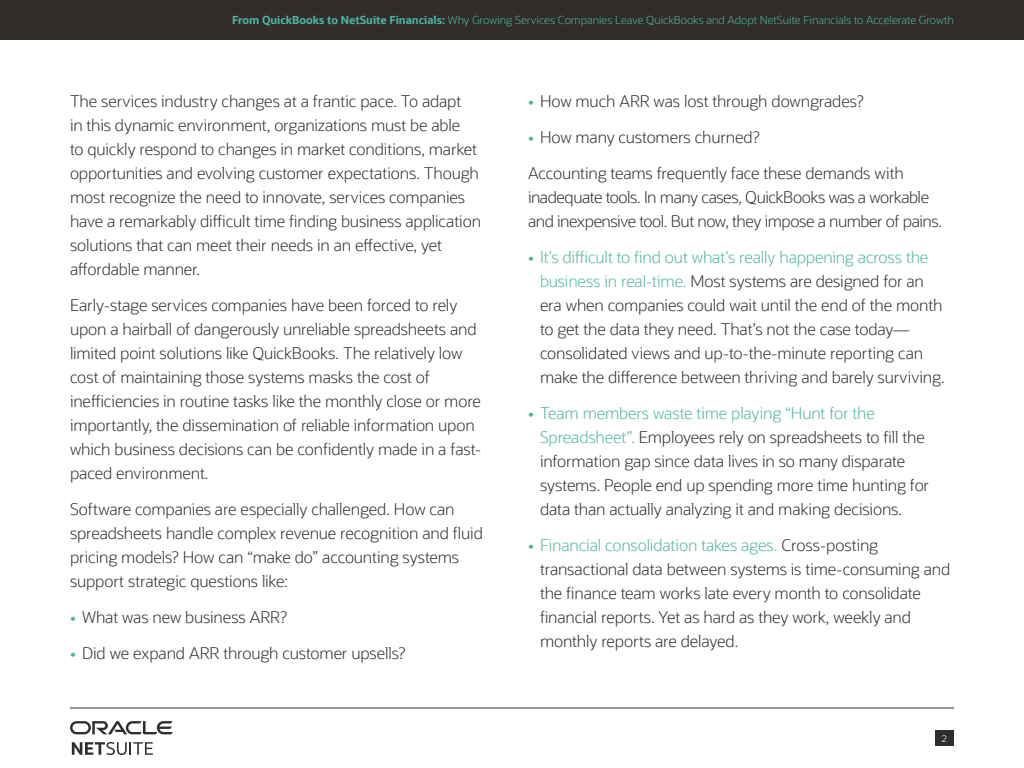
<style>
.page{position:relative;width:1024px;height:768px;background:#fff}
.page>*{position:absolute;margin:0;border:0;box-sizing:border-box;transform-origin:0 0}
.t1{font:300 16px/24px "Oracle Sans";letter-spacing:-.01em;color:#312d2a}
.t2{font:300 11px "Oracle Sans";color:#4eb5a2}
.t3{font:300 10px "Proxima Nova";color:#fff}
.s1{font-weight:700}
.s2{font-weight:700;color:#4eb5a2}
.s3{color:#4eb5a2}
</style>
<div class="page">
<div style="left:0;top:0;width:1024px;height:40px;background:#312d2a"></div>
<div style="left:935px;top:730px;width:19px;height:16px;background:#312d2a"></div>
<hr style="left:70px;top:708px;width:884px;height:1px;background:#312d2a">
<svg style="left:72px;top:742px;width:81px;height:13px"></svg>
<svg style="left:70px;top:721px;width:103px;height:13px"></svg>
<p class="t2" style="left:232px;top:14px;width:723px"><span class="s1">From QuickBooks to NetSuite Financials:</span> Why Growing Services Companies Leave QuickBooks and Adopt NetSuite Financials to Accelerate Growth</p>
<p class="t1" style="left:70px;top:89px;width:413px">The services industry changes at a frantic pace. To adapt<br>in this dynamic environment, organizations must be able<br>to quickly respond to changes in market conditions, market opportunities and evolving customer expectations. Though most recognize the need to innovate, services companies have a remarkably difficult time finding business application solutions that can meet their needs in an effective, yet affordable manner.</p>
<p class="t1" style="left:70px;top:293px;width:413px">Early-stage services companies have been forced to rely upon a hairball of dangerously unreliable spreadsheets and limited point solutions like QuickBooks. The relatively low cost of maintaining those systems masks the cost of inefficiencies in routine tasks like the monthly close or more importantly, the dissemination of reliable information upon which business decisions can be confidently made in a fast&shy;paced environment.</p>
<p class="t1" style="left:70px;top:497px;width:414px">Software companies are especially challenged. How can spreadsheets handle complex revenue recognition and fluid pricing models? How can “make do” accounting systems support strategic questions like:</p>
<p class="t1" style="left:70px;top:605px;width:219px"><span class="s2">•</span> What was new business ARR?</p>
<p class="t1" style="left:70px;top:641px;width:337px"><span class="s2">•</span> Did we expand ARR through customer upsells?</p>
<p class="t1" style="left:528px;top:89px;width:337px"><span class="s2">•</span> How much ARR was lost through downgrades?</p>
<p class="t1" style="left:528px;top:125px;width:233px"><span class="s2">•</span> How many customers churned?</p>
<p class="t1" style="left:528px;top:161px;width:416px">Accounting teams frequently face these demands with inadequate tools. In many cases, QuickBooks was a workable and inexpensive tool. But now, they impose a number of pains.</p>
<p class="t1" style="left:540px;top:245px;width:406px;text-indent:-12px"><span class="s2">•</span> <span class="s3">It’s difficult to find out what’s really happening across the business in real-time.</span> Most systems are designed for an era when companies could wait until the end of the month to get the data they need. That’s not the case today— consolidated views and up-to-the-minute reporting can make the difference between thriving and barely surviving.</p>
<p class="t1" style="left:540px;top:401px;width:391px;text-indent:-12px"><span class="s2">•</span> <span class="s3">Team members waste time playing “Hunt for the Spreadsheet”.</span> Employees rely on spreadsheets to fill the information gap since data lives in so many disparate systems. People end up spending more time hunting for data than actually analyzing it and making decisions.</p>
<p class="t1" style="left:540px;top:533px;width:412px;text-indent:-12px"><span class="s2">•</span> <span class="s3">Financial consolidation takes ages.</span> Cross-posting transactional data between systems is time-consuming and the finance team works late every month to consolidate financial reports. Yet as hard as they work, weekly and monthly reports are delayed.</p>
<p class="t3" style="left:942px;top:733px;width:7px">2</p>
</div>
